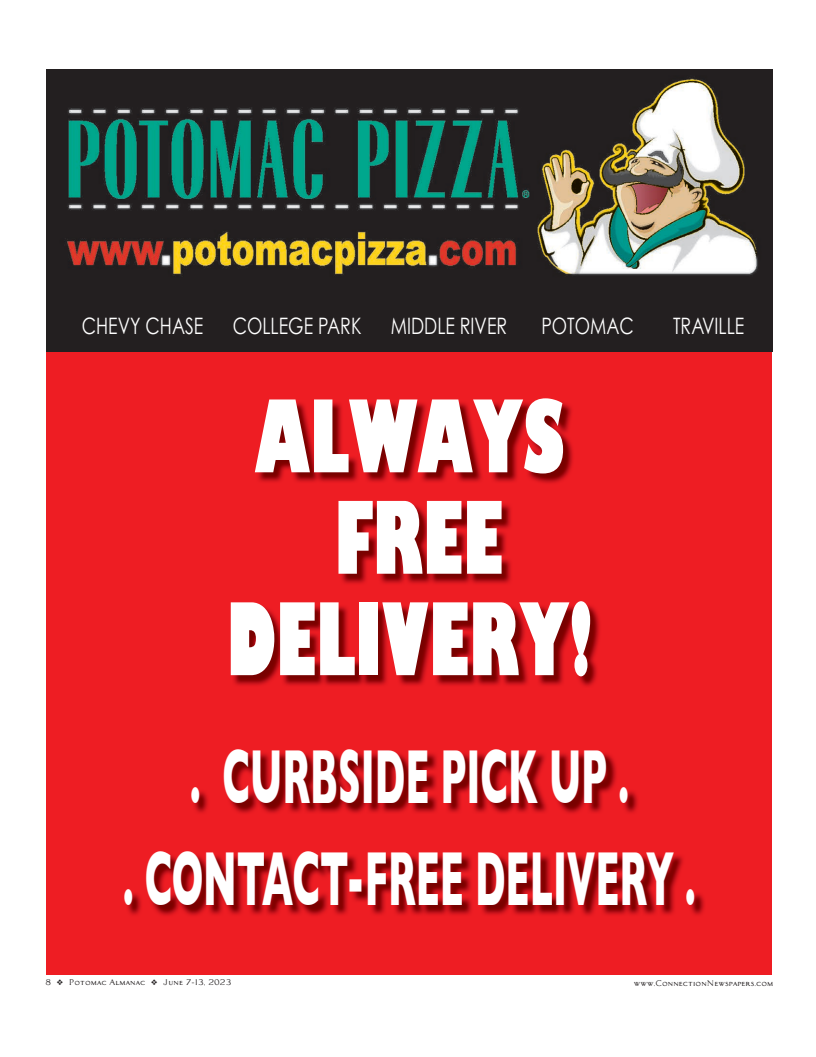
<style>
.page{position:relative;width:816px;height:1057px;background:#fff}
.page>*{position:absolute;margin:0;border:0;box-sizing:border-box;transform-origin:0 0}
.t1{font:800 97.7px/101.4px "Gill Sans";color:#fff;text-align:center;scale:.57 1}
.t2{font:700 78.1px/101.4px "Gill Sans";color:#fff;text-align:center;scale:.48 1}
.t3{font:22.6px "Century Gothic";color:#fff;scale:.78 1}
.t4{font:8px "Architect Bold V";color:#231f20}
</style>
<div class="page">
<div style="left:47px;top:352px;width:725px;height:622px;background:#ee1d23"></div>
<img style="left:47px;top:70px;width:725px;height:282px">
<img style="left:233px;top:401px;width:367px;height:286px">
<img style="left:127px;top:752px;width:578px;height:164px">
<div style="left:73px;top:311px;width:680px;height:32px;background:#231f20"></div>
<p class="t3" style="left:82px;top:312px;width:157px">CHEVY CHASE</p>
<p class="t3" style="left:233px;top:312px;width:166px">COLLEGE PARK</p>
<p class="t3" style="left:391px;top:312px;width:151px">MIDDLE RIVER</p>
<p class="t3" style="left:541px;top:312px;width:120px">POTOMAC</p>
<p class="t3" style="left:673px;top:312px;width:93px">TRAVILLE</p>
<p class="t1" style="left:227px;top:385px;width:643px">ALWAYS<br>FREE<br>DELIVERY!</p>
<p class="t2" style="left:123px;top:724px;width:1194px">. CURBSIDE PICK UP .<br>. CONTACT-FREE DELIVERY .</p>
<p class="t4" style="left:45px;top:977px;width:188px">8 ❖ Potomac Almanac ❖ June 7-13, 2023</p>
<p class="t4" style="left:634px;top:978px;width:141px">www.ConnectionNewspapers.com</p>
</div>
